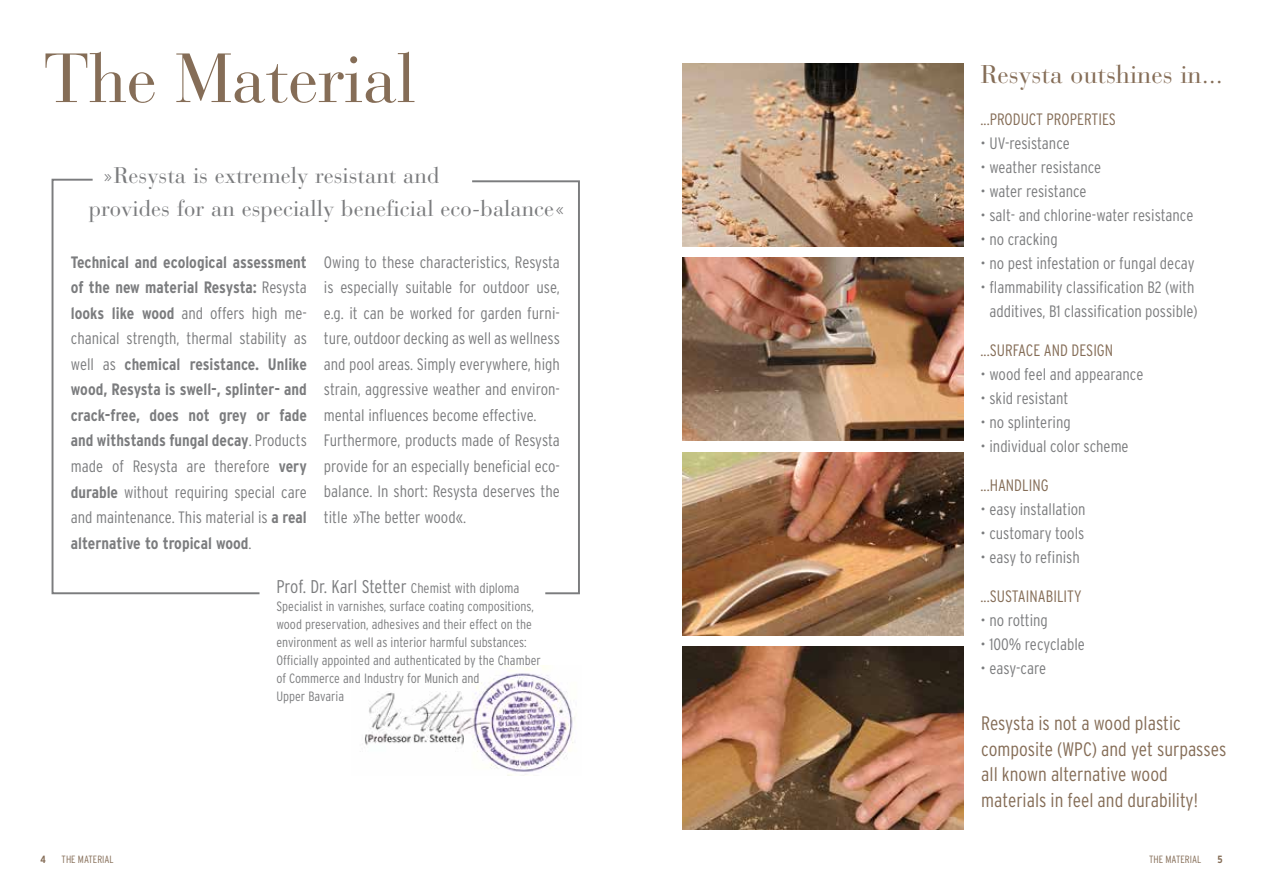
<style>
.page{position:relative;width:1263px;height:893px;background:#fff}
.page>*{position:absolute;margin:0;border:0;box-sizing:border-box;transform-origin:0 0}
.t1{font:69px "Bauer Bodoni Std";letter-spacing:-.005em;color:#856d57}
.t2{font:25.5px "Bauer Bodoni Std";color:#856d57}
.t3{font:22.5px/33px "Bauer Bodoni Std";color:#7b7c7e}
.t4{font:300 condensed 19.5px/25.5px "Interstate";color:#856d57}
.t5{font:300 condensed 18.45px "Interstate";color:#7b7c7e}
.t6{font:300 condensed 16.5px/25.5px "Interstate";color:#7b7c7e}
.t7{font:700 condensed 16.5px/25.5px "Interstate";color:#7b7c7e;text-align:justify}
.t8{font:300 condensed 16.5px "Interstate";color:#856d57}
.t9{font:300 condensed 13.5px/18px "Interstate";color:#7b7c7e}
.t10{font:300 condensed 10.5px "Interstate";color:#856d57}
.t11{font:700 condensed 10.5px "Interstate";color:#856d57}
.s1{font-weight:300}
.s2{font-size:14.1px}
</style>
<div class="page">
<svg style="left:51px;top:178px;width:209px;height:417px"></svg>
<svg style="left:472px;top:180px;width:108px;height:415px"></svg>
<img style="left:365px;top:666px;width:210px;height:110px">
<img style="left:682px;top:64px;width:281px;height:183px">
<img style="left:682px;top:258px;width:281px;height:183px">
<img style="left:682px;top:452px;width:281px;height:183px">
<img style="left:682px;top:646px;width:281px;height:183px">
<h1 class="t1" style="left:44px;top:37px;width:374px">The Material</h1>
<h3 class="t3" style="left:89px;top:159px;width:478px;text-indent:14px">»Resysta is extremely resistant and<br>provides for an especially beneficial eco-balance«</h3>
<p class="t7" style="left:71px;top:249px;width:237px">Technical and ecological assessment of the new material Resysta: <span class="s1">Resysta </span>looks like wood <span class="s1">and offers high me&shy;chanical strength, thermal stability as well as</span> chemical resistance. Unlike wood, Resysta is swell-, splinter- and crack-free, does not grey or fade and withstands fungal decay<span class="s1">. Products made of Resysta are therefore</span> very durable <span class="s1">without requiring special care and maintenance. This material is</span> a real alternative to tropical wood<span class="s1">.</span></p>
<p class="t6" style="left:324px;top:249px;width:237px">Owing to these characteristics, Resysta is especially suitable for outdoor use, e.g. it can be worked for garden furni&shy;ture, outdoor decking as well as wellness and pool areas. Simply everywhere, high strain, aggressive weather and environ&shy;mental influences become effective.<br>Furthermore, products made of Resysta provide for an especially beneficial eco&shy;balance. In short: Resysta deserves the title »The better wood«.</p>
<p class="t5" style="left:276px;top:577px;width:245px">Prof. Dr. Karl Stetter <span class="s2">Chemist with diploma</span></p>
<p class="t9" style="left:276px;top:598px;width:266px">Specialist in varnishes, surface coating compositions, wood preservation, adhesives and their effect on the environment as well as interior harmful substances:<br>Officially appointed and authenticated by the Chamber of Commerce and Industry for Munich and<br>Upper Bavaria</p>
<h2 class="t2" style="left:981px;top:59px;width:244px">Resysta outshines in...</h2>
<p class="t8" style="left:981px;top:109px;width:97px">...PRODUCT PROPERTIES</p>
<p class="t6" style="left:981px;top:130px;width:91px">• UV-resistance</p>
<p class="t6" style="left:981px;top:154px;width:122px">• weather resistance</p>
<p class="t6" style="left:981px;top:178px;width:107px">• water resistance</p>
<p class="t6" style="left:981px;top:202px;width:214px">• salt- and chlorine-water resistance</p>
<p class="t6" style="left:981px;top:226px;width:79px">• no cracking</p>
<p class="t6" style="left:981px;top:250px;width:215px">• no pest infestation or fungal decay</p>
<p class="t6" style="left:981px;top:275px;width:219px;line-height:24px;text-align:center">• flammability classification B2 (with additives, B1 classification possible)</p>
<p class="t8" style="left:981px;top:340px;width:18px">...SURFACE</p>
<p class="t8" style="left:1044px;top:340px;width:43px">AND DESIGN</p>
<p class="t6" style="left:981px;top:361px;width:164px">• wood feel and appearance</p>
<p class="t6" style="left:981px;top:385px;width:89px">• skid resistant</p>
<p class="t6" style="left:981px;top:409px;width:92px">• no splintering</p>
<p class="t6" style="left:981px;top:433px;width:150px">• individual color scheme</p>
<p class="t8" style="left:981px;top:476px;width:49px">...HAN DLING</p>
<p class="t6" style="left:981px;top:496px;width:107px">• easy installation</p>
<p class="t6" style="left:981px;top:520px;width:105px">• customary tools</p>
<p class="t6" style="left:981px;top:544px;width:101px">• easy to refinish</p>
<p class="t8" style="left:981px;top:587px;width:17px">...SUSTAINA</p>
<p class="t8" style="left:1046px;top:587px;width:14px">BILITY</p>
<p class="t6" style="left:981px;top:607px;width:69px">• no rotting</p>
<p class="t6" style="left:981px;top:631px;width:106px">• 100% recyclable</p>
<p class="t6" style="left:981px;top:655px;width:67px">• easy-care</p>
<p class="t4" style="left:981px;top:710px;width:247px">Resysta is not a wood plastic composite (WPC) and yet surpasses all known alternative wood materials in feel and durability!</p>
<p class="t11" style="left:40px;top:853px;width:7px">4</p>
<p class="t11" style="left:1217px;top:853px;width:7px">5</p>
<p class="t10" style="left:62px;top:854px;width:54px">THE Material</p>
<p class="t10" style="left:1149px;top:854px;width:54px">THE Material</p>
</div>
